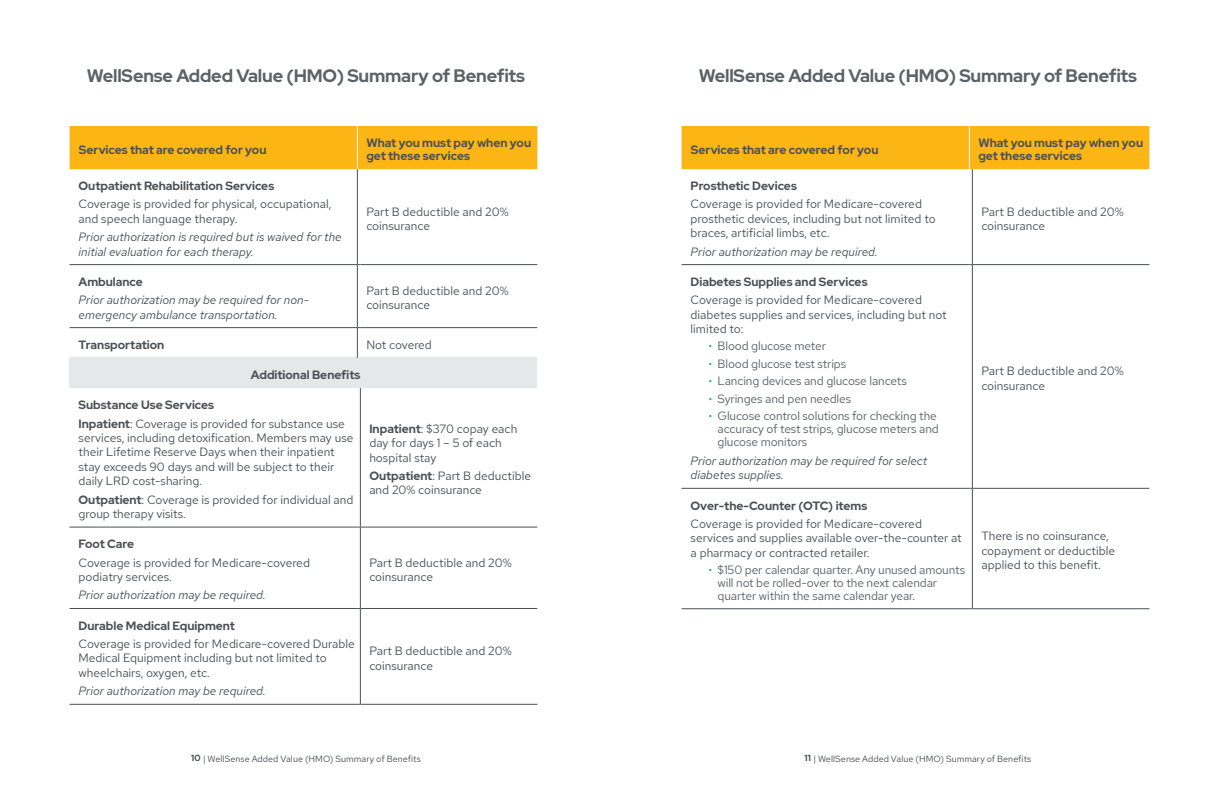
<style>
.page{position:relative;width:1224px;height:792px;background:#fff}
.page>*{position:absolute;margin:0;border:0;box-sizing:border-box;transform-origin:0 0}
.t1{font:700 18px "Red Hat Display";letter-spacing:-.01em;color:#5c6165}
.t2{font:12px/14.4px "Red Hat Text";color:#4b4f54}
.t3{font:700 12px/12.9px "Red Hat Display";color:#4b4f54}
.t4{font:italic 12px/14.4px "Red Hat Text";color:#4b4f54}
.t5{font:12px/13px "Red Hat Text";letter-spacing:-.01em;color:#5c6165}
.t6{font:9px "Red Hat Text";letter-spacing:.01em;color:#4b4f54}
.s1{font-family:"Red Hat Display";font-weight:700}
.s2{font-size:11.2px;color:#25b474}
</style>
<div class="page">
<div style="left:70px;top:126px;width:467px;height:43px;background:#fbb515"></div>
<div style="left:70px;top:358px;width:467px;height:30px;background:#e6e7e9"></div>
<hr style="left:357px;top:126px;width:1px;height:43px;background:#fff">
<hr style="left:70px;top:264px;width:287px;height:1px;background:#4b4f54">
<hr style="left:357px;top:169px;width:1px;height:95px;background:#4b4f54">
<hr style="left:357px;top:265px;width:1px;height:62px;background:#4b4f54">
<hr style="left:360px;top:264px;width:177px;height:1px;background:#4b4f54">
<hr style="left:70px;top:327px;width:287px;height:1px;background:#4b4f54">
<hr style="left:357px;top:328px;width:1px;height:30px;background:#4b4f54">
<hr style="left:360px;top:327px;width:177px;height:1px;background:#4b4f54">
<hr style="left:360px;top:388px;width:1px;height:139px;background:#4b4f54">
<hr style="left:70px;top:527px;width:287px;height:1px;background:#4b4f54">
<hr style="left:360px;top:527px;width:1px;height:81px;background:#4b4f54">
<hr style="left:360px;top:527px;width:177px;height:1px;background:#4b4f54">
<hr style="left:70px;top:608px;width:287px;height:1px;background:#4b4f54">
<hr style="left:360px;top:609px;width:1px;height:95px;background:#4b4f54">
<hr style="left:360px;top:608px;width:177px;height:1px;background:#4b4f54">
<hr style="left:70px;top:704px;width:287px;height:1px;background:#4b4f54">
<hr style="left:360px;top:704px;width:177px;height:1px;background:#4b4f54">
<div style="left:682px;top:126px;width:467px;height:43px;background:#fbb515"></div>
<hr style="left:969px;top:126px;width:1px;height:43px;background:#fff">
<hr style="left:972px;top:169px;width:1px;height:95px;background:#4b4f54">
<hr style="left:682px;top:264px;width:287px;height:1px;background:#4b4f54">
<hr style="left:972px;top:265px;width:1px;height:223px;background:#4b4f54">
<hr style="left:972px;top:264px;width:177px;height:1px;background:#4b4f54">
<hr style="left:682px;top:488px;width:287px;height:1px;background:#4b4f54">
<hr style="left:972px;top:489px;width:1px;height:119px;background:#4b4f54">
<hr style="left:972px;top:488px;width:177px;height:1px;background:#4b4f54">
<hr style="left:682px;top:608px;width:287px;height:1px;background:#4b4f54">
<hr style="left:972px;top:608px;width:177px;height:1px;background:#4b4f54">
<h1 class="t1" style="left:87px;top:64px;width:440px">WellSense Added Value (HMO) Summary of Benefits</h1>
<h1 class="t1" style="left:699px;top:64px;width:440px">WellSense Added Value (HMO) Summary of Benefits</h1>
<p class="t3" style="left:79px;top:143px;width:189px">Services that are covered for you</p>
<p class="t3" style="left:366px;top:136px;width:166px">What you must pay when you get these services</p>
<p class="t3" style="left:79px;top:179px;width:197px">Outpatient Rehabilitation Services</p>
<p class="t2" style="left:79px;top:197px;width:254px">Coverage is provided for physical, occupational, and speech language therapy.</p>
<p class="t4" style="left:79px;top:230px;width:265px">Prior authorization is required but is waived for the initial evaluation for each therapy.</p>
<p class="t2" style="left:366px;top:204px;width:144px">Part B deductible and 20% coinsurance</p>
<p class="t3" style="left:79px;top:275px;width:66px">Ambulance</p>
<p class="t4" style="left:79px;top:293px;width:232px">Prior authorization may be required for non&shy;emergency ambulance transportation.</p>
<p class="t2" style="left:366px;top:283px;width:144px">Part B deductible and 20% coinsurance</p>
<p class="t3" style="left:79px;top:338px;width:87px">Transportation</p>
<p class="t2" style="left:366px;top:337px;width:67px">Not covered</p>
<p class="t3" style="left:251px;top:368px;width:111px">Additional Benefits</p>
<p class="t3" style="left:79px;top:398px;width:137px">Substance Use Services</p>
<p class="t2" style="left:79px;top:416px;width:276px"><span class="s1">Inpatient</span>: Coverage is provided for substance use services, including detoxification. Members may use their Lifetime Reserve Days when their inpatient stay exceeds 90 days and will be subject to their daily LRD cost-sharing.</p>
<p class="t2" style="left:79px;top:492px;width:276px"><span class="s1">Outpatient</span>: Coverage is provided for individual and group therapy visits.</p>
<p class="t2" style="left:369px;top:421px;width:149px"><span class="s1">Inpatient</span>: $370 copay each day for days 1 – 5 of each hospital stay</p>
<p class="t2" style="left:369px;top:468px;width:163px"><span class="s1">Outpatient</span>: Part B deductible and 20% coinsurance</p>
<p class="t3" style="left:79px;top:537px;width:57px">Foot Care</p>
<p class="t2" style="left:79px;top:555px;width:233px">Coverage is provided for Medicare-covered podiatry services.</p>
<p class="t4" style="left:79px;top:588px;width:189px">Prior authorization may be required.</p>
<p class="t3" style="left:79px;top:619px;width:158px">Durable Medical Equipment</p>
<p class="t2" style="left:79px;top:636px;width:278px">Coverage is provided for Medicare-covered Durable<br>Medical Equipment including but not limited to wheelchairs, oxygen, etc.</p>
<p class="t4" style="left:79px;top:684px;width:189px">Prior authorization may be required.</p>
<p class="t2" style="left:369px;top:555px;width:144px">Part B deductible and 20% coinsurance</p>
<p class="t2" style="left:369px;top:644px;width:144px">Part B deductible and 20% coinsurance</p>
<p class="t3" style="left:691px;top:143px;width:189px">Services that are covered for you</p>
<p class="t3" style="left:978px;top:136px;width:166px">What you must pay when you get these services</p>
<p class="t3" style="left:691px;top:179px;width:108px">Prosthetic Devices</p>
<p class="t2" style="left:691px;top:197px;width:247px">Coverage is provided for Medicare-covered prosthetic devices, including but not limited to braces, artificial limbs, etc.</p>
<p class="t4" style="left:691px;top:244px;width:189px">Prior authorization may be required.</p>
<p class="t2" style="left:981px;top:204px;width:144px">Part B deductible and 20% coinsurance</p>
<p class="t3" style="left:691px;top:275px;width:179px">Diabetes Supplies and Services</p>
<p class="t2" style="left:691px;top:293px;width:258px">Coverage is provided for Medicare-covered diabetes supplies and services, including but not limited to:</p>
<p class="t5" style="left:709px;top:339px;width:119px"><span class="s2">•</span> Blood glucose meter</p>
<p class="t5" style="left:709px;top:357px;width:139px"><span class="s2">•</span> Blood glucose test strips</p>
<p class="t5" style="left:709px;top:374px;width:200px"><span class="s2">•</span> Lancing devices and glucose lancets</p>
<p class="t5" style="left:709px;top:392px;width:144px"><span class="s2">•</span> Syringes and pen needles</p>
<p class="t5" style="left:718px;top:409px;width:223px;text-indent:-9px"><span class="s2">•</span> Glucose control solutions for checking the accuracy of test strips, glucose meters and glucose monitors</p>
<p class="t4" style="left:691px;top:453px;width:238px">Prior authorization may be required for select diabetes supplies.</p>
<p class="t3" style="left:691px;top:499px;width:178px">Over-the-Counter (OTC) items</p>
<p class="t2" style="left:691px;top:516px;width:273px">Coverage is provided for Medicare-covered services and supplies available over-the-counter at a pharmacy or contracted retailer.</p>
<p class="t5" style="left:718px;top:563px;width:249px;text-indent:-9px"><span class="s2">•</span> $150 per calendar quarter. Any unused amounts will not be rolled-over to the next calendar quarter within the same calendar year.</p>
<p class="t2" style="left:981px;top:364px;width:144px">Part B deductible and 20% coinsurance</p>
<p class="t2" style="left:981px;top:529px;width:135px">There is no coinsurance, copayment or deductible applied to this benefit.</p>
<p class="t6" style="left:191px;top:752px;width:231px"><span class="s1">10</span> | WellSense Added Value (HMO) Summary of Benefits</p>
<p class="t6" style="left:805px;top:752px;width:228px"><span class="s1">11</span> | WellSense Added Value (HMO) Summary of Benefits</p>
</div>
